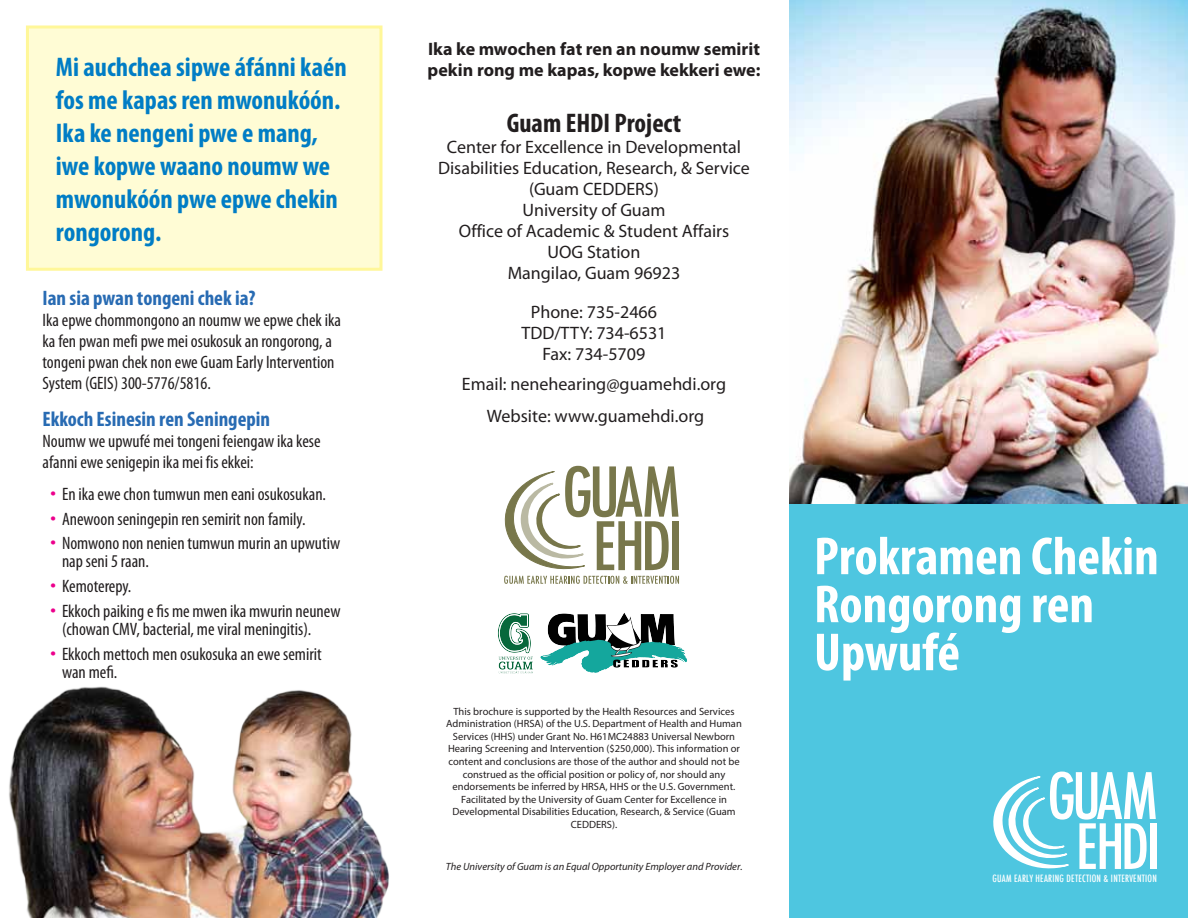
<style>
.page{position:relative;width:1188px;height:918px;background:#fff}
.page>*{position:absolute;margin:0;border:0;box-sizing:border-box;transform-origin:0 0}
.t1{font:500 condensed 62.25px "Futura";color:#fff}
.t2{font:700 condensed 54px/48px "Myriad Pro";color:#fff}
.Blue_large{font:700 condensed 27px/33px "Myriad Pro";color:#007dc5}
.t3{font:700 condensed 27px "Myriad Pro";color:#221e1f}
.Copy{font:700 condensed 21px "Myriad Pro";color:#286bb3}
.Bullets{font:condensed 18px/18px "Myriad Pro";color:#221e1f}
.t4{font:18px "Myriad Pro";color:#221e1f}
.Copy-2{font:condensed 18px/21px "Myriad Pro";color:#221e1f}
.t5{font:700 18px/21px "Myriad Pro";color:#221e1f}
.t6{font:10.5px/12.6px "Myriad Pro";color:#221e1f;text-align:center}
.t7{font:italic 10.5px "Myriad Pro";color:#221e1f}
.t8{font:500 condensed 9.75px "Futura";letter-spacing:.025em;color:#fff}
.s1{font-family:"Adobe Caslon Pro";font-stretch:normal;color:#ec008c}
</style>
<div class="page">
<img style="left:789px;top:0;width:399px;height:505px">
<div style="left:789px;top:505px;width:399px;height:413px;background:#4ec6e0"></div>
<div style="left:1150px;top:823px;width:6px;height:46px;background:#fff"></div>
<svg style="left:993px;top:776px;width:154px;height:93px"></svg>
<svg style="left:504px;top:466px;width:175px;height:118px"></svg>
<div style="left:27px;top:27px;width:354px;height:242px;background:#fffcd5"></div>
<div style="left:26px;top:26px;width:356px;height:245px;border:3px solid #fff799"></div>
<img style="left:9px;top:686px;width:380px;height:232px">
<img style="left:498px;top:613px;width:189px;height:61px">
<p class="Blue_large" style="left:56px;top:50px;width:292px">Mi auchchea sipwe áfánni kaén fos me kapas ren mwonukóón.<br>Ika ke nengeni pwe e mang, iwe kopwe waano noumw we mwonukóón pwe epwe chekin rongorong.</p>
<p class="Copy" style="left:43px;top:285px;width:215px">Ian sia pwan tongeni chek ia?</p>
<p class="Copy-2" style="left:43px;top:309px;width:300px">Ika epwe chommongono an noumw we epwe chek ika ka fen pwan mefi pwe mei osukosuk an rongorong, a tongeni pwan chek non ewe Guam Early Intervention System (GEIS) 300-5776/5816.</p>
<p class="Copy" style="left:43px;top:406px;width:229px">Ekkoch Esinesin ren Seningepin</p>
<p class="Copy-2" style="left:43px;top:431px;width:280px">Noumw we upwufé mei tongeni feiengaw ika kese afanni ewe senigepin ika mei fis ekkei:</p>
<p class="Bullets" style="left:50px;top:485px;width:278px"><span class="s1">•</span> En ika ewe chon tumwun men eani osukosukan.</p>
<p class="Bullets" style="left:50px;top:509px;width:257px"><span class="s1">•</span> Anewoon seningepin ren semirit non family.</p>
<p class="Bullets" style="left:62px;top:534px;width:280px;text-indent:-12px"><span class="s1">•</span> Nomwono non nenien tumwun murin an upwutiw nap seni 5 raan.</p>
<p class="Bullets" style="left:50px;top:577px;width:83px"><span class="s1">•</span> Kemoterepy.</p>
<p class="Bullets" style="left:62px;top:602px;width:280px;text-indent:-12px"><span class="s1">•</span> Ekkoch paiking e fis me mwen ika mwurin neunew (chowan CMV, bacterial, me viral meningitis).</p>
<p class="Bullets" style="left:62px;top:644px;width:261px;text-indent:-12px"><span class="s1">•</span> Ekkoch mettoch men osukosuka an ewe semirit wan mefi.</p>
<p class="t5" style="left:428px;top:38px;width:334px">Ika ke mwochen fat ren an noumw semirit pekin rong me kapas, kopwe kekkeri ewe:</p>
<p class="t3" style="left:507px;top:106px;width:176px">Guam EHDI Project</p>
<p class="t4" style="left:447px;top:136px;width:296px">Center for Excellence in Developmental</p>
<p class="t4" style="left:438px;top:157px;width:313px">Disabilities Education, Research, &amp; Service</p>
<p class="t4" style="left:529px;top:178px;width:131px">(Guam CEDDERS)</p>
<p class="t4" style="left:522px;top:199px;width:145px">University of Guam</p>
<p class="t4" style="left:459px;top:220px;width:272px">Office of Academic &amp; Student Affairs</p>
<p class="t4" style="left:548px;top:241px;width:94px">UOG Station</p>
<p class="t4" style="left:508px;top:262px;width:174px">Mangilao, Guam 96923</p>
<p class="t4" style="left:531px;top:301px;width:128px">Phone: 735-2466</p>
<p class="t4" style="left:521px;top:322px;width:147px">TDD/TTY: 734-6531</p>
<p class="t4" style="left:543px;top:343px;width:104px">Fax: 734-5709</p>
<p class="t4" style="left:462px;top:373px;width:266px">Email: nenehearing@guamehdi.org</p>
<p class="t4" style="left:487px;top:405px;width:219px">Website: www.guamehdi.org</p>
<p class="t6" style="left:446px;top:705px;width:297px">This brochure is supported by the Health Resources and Services Administration (HRSA) of the U.S. Department of Health and Human Services (HHS) under Grant No. H61MC24883 Universal Newborn Hearing Screening and Intervention ($250,000). This information or content and conclusions are those of the author and should not be construed as the official position or policy of, nor should any endorsements be inferred by HRSA, HHS or the U.S. Government.<br>Facilitated by the University of Guam Center for Excellence in Developmental Disabilities Education, Research, &amp; Service (Guam CEDDERS).</p>
<p class="t7" style="left:446px;top:860px;width:298px">The University of Guam is an Equal Opportunity Employer and Provider.</p>
<p class="t2" style="left:814px;top:531px;width:346px">Prokramen Chekin<br>Rongorong ren<br>Upwufé</p>
<p class="t1" style="left:1047px;top:756px;width:112px">GUAM</p>
<p class="t8" style="left:993px;top:872px;width:166px">GUAM EARLY HEARING DETECTION &amp; INTERVENTION</p>
</div>
